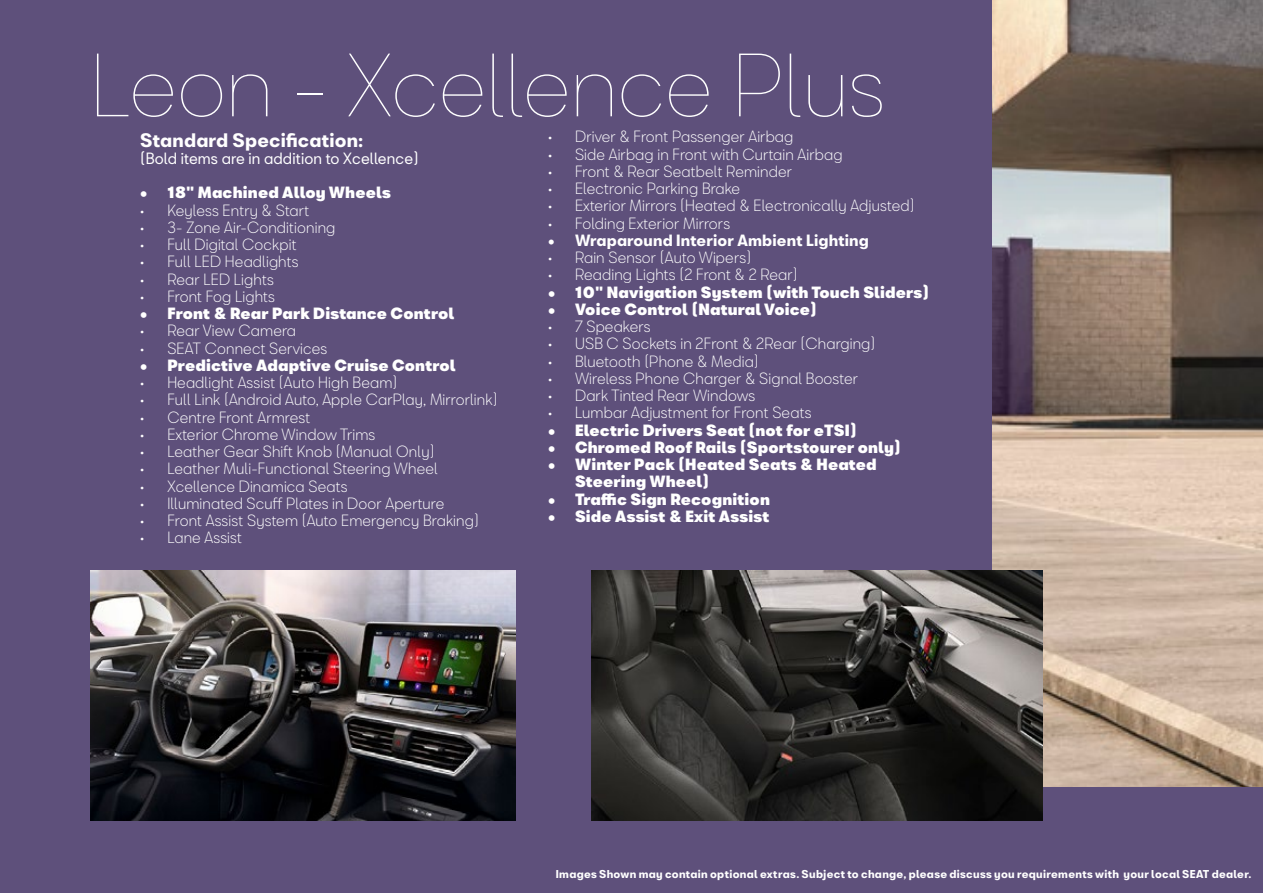
<style>
.page{position:relative;width:1263px;height:893px;background:#5e507b}
.page>*{position:absolute;margin:0;border:0;box-sizing:border-box;transform-origin:0 0}
.t1{font:200 82.5px "Seat Bcn";color:#fff}
.t2{font:700 18px "Seat Bcn";letter-spacing:.01em;color:#fff}
.t3{font:300 15px "Seat Bcn";letter-spacing:.01em;color:#fff}
.t4{font:900 15px/17.2px "Seat Bcn";letter-spacing:.01em;color:#fff}
.t5{font:15px "Seat Bcn";letter-spacing:.01em;color:#fff}
.t6{font:700 15px "Seat Bcn";letter-spacing:.01em;color:#fff}
.t7{font:700 10.5px "Seat Bcn";letter-spacing:.03em;color:#fff}
</style>
<div class="page">
<img style="left:992px;top:0;width:271px;height:786px">
<img style="left:90px;top:571px;width:425px;height:250px">
<img style="left:591px;top:571px;width:451px;height:250px">
<h1 class="t1" style="left:90px;top:14px;width:797px">Leon - Xcellence Plus</h1>
<p class="t2" style="left:140px;top:124px;width:225px">Standard Specification:</p>
<p class="t5" style="left:140px;top:145px;width:280px">(Bold items are in addition to Xcellence)</p>
<p class="t4" style="left:140px;top:182px;width:252px">• 18" Machined Alloy Wheels</p>
<p class="t3" style="left:140px;top:197px;width:170px">• Keyless Entry &amp; Start</p>
<p class="t3" style="left:140px;top:214px;width:197px">• 3- Zone Air-Conditioning</p>
<p class="t3" style="left:140px;top:231px;width:158px">• Full Digital Cockpit</p>
<p class="t3" style="left:140px;top:249px;width:160px">• Full LED Headlights</p>
<p class="t3" style="left:140px;top:266px;width:135px">• Rear LED Lights</p>
<p class="t3" style="left:140px;top:283px;width:136px">• Front Fog Lights</p>
<p class="t4" style="left:140px;top:303px;width:315px">• Front &amp; Rear Park Distance Control</p>
<p class="t3" style="left:140px;top:318px;width:157px">• Rear View Camera</p>
<p class="t3" style="left:140px;top:335px;width:188px">• SEAT Connect Services</p>
<p class="t4" style="left:140px;top:354px;width:317px">• Predictive Adaptive Cruise Control</p>
<p class="t3" style="left:140px;top:369px;width:259px">• Headlight Assist (Auto High Beam)</p>
<p class="t3" style="left:140px;top:387px;width:359px">• Full Link (Android Auto, Apple CarPlay, Mirrorlink)</p>
<p class="t3" style="left:140px;top:404px;width:171px">• Centre Front Armrest</p>
<p class="t3" style="left:140px;top:421px;width:237px">• Exterior Chrome Window Trims</p>
<p class="t3" style="left:140px;top:438px;width:296px">• Leather Gear Shift Knob (Manual Only)</p>
<p class="t3" style="left:140px;top:456px;width:299px">• Leather Muli-Functional Steering Wheel</p>
<p class="t3" style="left:140px;top:473px;width:209px">• Xcellence Dinamica Seats</p>
<p class="t3" style="left:140px;top:490px;width:305px">• Illuminated Scuff Plates in Door Aperture</p>
<p class="t3" style="left:140px;top:507px;width:340px">• Front Assist System (Auto Emergency Braking)</p>
<p class="t3" style="left:140px;top:525px;width:103px">• Lane Assist</p>
<p class="t3" style="left:548px;top:124px;width:247px">• Driver &amp; Front Passenger Airbag</p>
<p class="t3" style="left:548px;top:141px;width:296px">• Side Airbag in Front with Curtain Airbag</p>
<p class="t3" style="left:548px;top:158px;width:245px">• Front &amp; Rear Seatbelt Reminder</p>
<p class="t3" style="left:548px;top:175px;width:194px">• Electronic Parking Brake</p>
<p class="t3" style="left:548px;top:193px;width:368px">• Exterior Mirrors (Heated &amp; Electronically Adjusted)</p>
<p class="t3" style="left:548px;top:210px;width:184px">• Folding Exterior Mirrors</p>
<p class="t6" style="left:548px;top:227px;width:322px">• Wraparound Interior Ambient Lighting</p>
<p class="t3" style="left:548px;top:244px;width:205px">• Rain Sensor (Auto Wipers)</p>
<p class="t3" style="left:548px;top:262px;width:251px">• Reading Lights (2 Front &amp; 2 Rear)</p>
<p class="t4" style="left:548px;top:281px;width:383px">• 10" Navigation System (with Touch Sliders)</p>
<p class="t4" style="left:548px;top:298px;width:271px">• Voice Control (Natural Voice)</p>
<p class="t3" style="left:548px;top:313px;width:104px">• 7 Speakers</p>
<p class="t3" style="left:548px;top:331px;width:329px">• USB C Sockets in 2Front &amp; 2Rear (Charging)</p>
<p class="t3" style="left:548px;top:348px;width:212px">• Bluetooth (Phone &amp; Media)</p>
<p class="t3" style="left:548px;top:365px;width:312px">• Wireless Phone Charger &amp; Signal Booster</p>
<p class="t3" style="left:548px;top:382px;width:209px">• Dark Tinted Rear Windows</p>
<p class="t3" style="left:548px;top:400px;width:265px">• Lumbar Adjustment for Front Seats</p>
<p class="t4" style="left:548px;top:419px;width:310px">• Electric Drivers Seat (not for eTSI)</p>
<p class="t4" style="left:548px;top:436px;width:354px">• Chromed Roof Rails (Sportstourer only)</p>
<p class="t4" style="left:575px;top:453px;width:303px;text-indent:-27px">• Winter Pack (Heated Seats &amp; Heated<br>Steering Wheel)</p>
<p class="t4" style="left:548px;top:488px;width:223px">• Traffic Sign Recognition</p>
<p class="t4" style="left:548px;top:505px;width:223px">• Side Assist &amp; Exit Assist</p>
<p class="t7" style="left:556px;top:864px;width:697px">Images Shown may contain optional extras. Subject to change, please discuss you requirements with your local SEAT dealer.</p>
</div>
